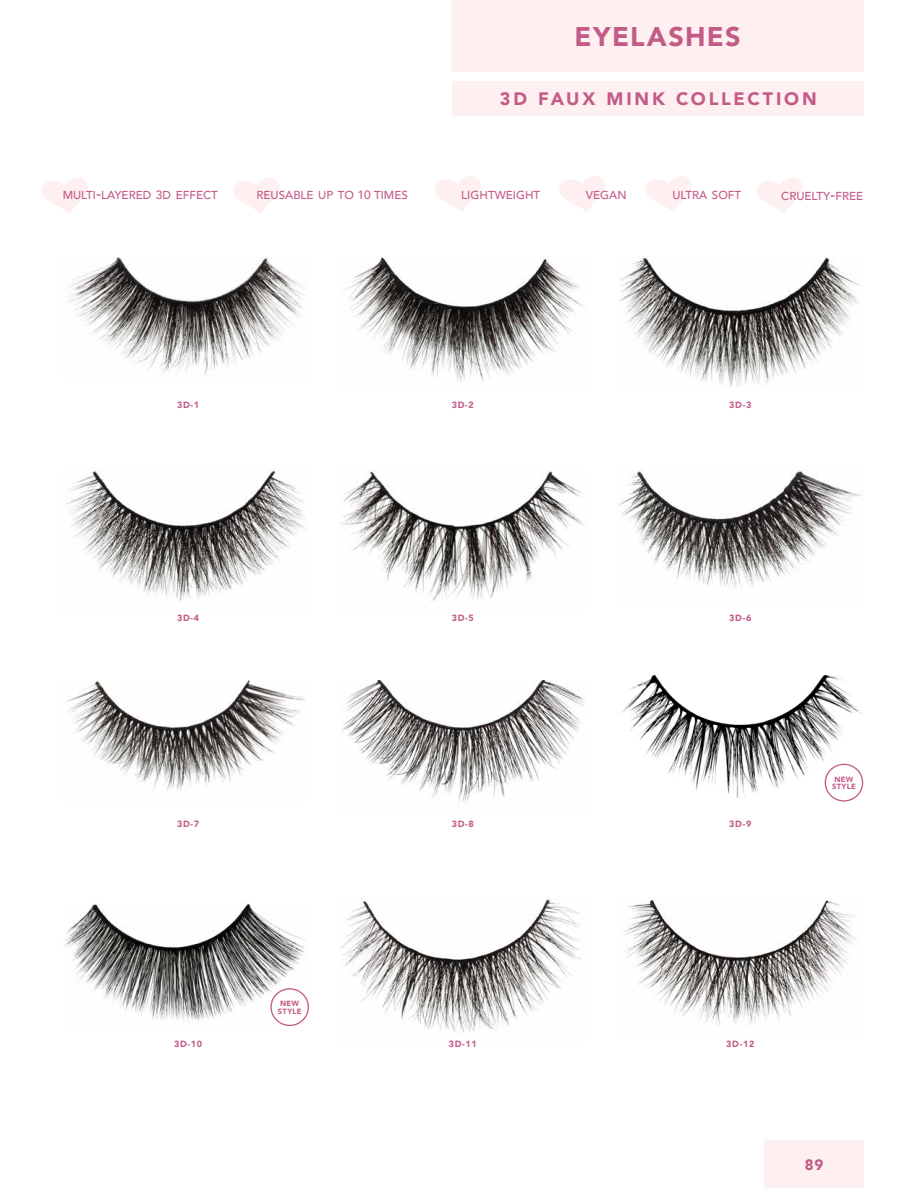
<style>
.page{position:relative;width:918px;height:1188px;background:#fff}
.page>*{position:absolute;margin:0;border:0;box-sizing:border-box;transform-origin:0 0}
.t1{font:900 27px "Avenir";letter-spacing:.05em;color:#c35b88}
.t2{font:900 18px "Avenir";letter-spacing:.155em;color:#c35b88}
.t3{font:900 15px "Avenir";color:#c35b88}
.t4{font:500 11.55px "Avenir";color:#c35b88}
.t5{font:900 9px "Avenir";letter-spacing:.075em;color:#c35b88}
.t6{font:900 7.5px/7.4px "Avenir";letter-spacing:.035em;color:#c35b88;text-align:center}
.s1{font-size:16.5px}
.s2{font-size:12px}
</style>
<div class="page">
<div style="left:764px;top:1141px;width:100px;height:47px;background:#fef0f0"></div>
<img style="left:621px;top:675px;width:243px;height:126px">
<div style="left:451px;top:0;width:413px;height:72px;background:#fef0f0"></div>
<div style="left:453px;top:81px;width:411px;height:35px;background:#fef0f0"></div>
<img style="left:66px;top:470px;width:239px;height:131px">
<img style="left:340px;top:471px;width:244px;height:130px">
<img style="left:340px;top:899px;width:242px;height:134px">
<img style="left:622px;top:899px;width:236px;height:127px">
<img style="left:68px;top:257px;width:236px;height:119px">
<img style="left:344px;top:257px;width:239px;height:125px">
<img style="left:619px;top:257px;width:242px;height:130px">
<img style="left:618px;top:470px;width:244px;height:118px">
<img style="left:66px;top:680px;width:240px;height:112px">
<img style="left:341px;top:680px;width:244px;height:123px">
<svg style="left:42px;top:178px;width:46px;height:35px"></svg>
<svg style="left:234px;top:178px;width:45px;height:35px"></svg>
<svg style="left:435px;top:176px;width:45px;height:36px"></svg>
<svg style="left:559px;top:176px;width:46px;height:36px"></svg>
<svg style="left:646px;top:176px;width:46px;height:36px"></svg>
<svg style="left:757px;top:178px;width:46px;height:35px"></svg>
<img style="left:64px;top:904px;width:245px;height:122px">
<div style="left:825px;top:764px;width:38px;height:38px;border:1px solid #c35b88;border-radius:50%"></div>
<div style="left:270px;top:988px;width:39px;height:38px;border:1px solid #c35b88;border-radius:50%"></div>
<h1 class="t1" style="left:575px;top:14px;width:168px">EYELASHES</h1>
<h2 class="t2" style="left:500px;top:83px;width:318px">3D FAUX MINK COLLECTION</h2>
<p class="t4" style="left:63px;top:185px;width:157px">MULTI<span class="s1">-</span>LAYERED <span class="s2">3</span>D EFFECT</p>
<p class="t4" style="left:257px;top:185px;width:153px">REUSABLE UP TO <span class="s2">10</span> TIMES</p>
<p class="t4" style="left:461px;top:185px;width:80px">LIGHTWEIGHT</p>
<p class="t4" style="left:586px;top:185px;width:42px">VEGAN</p>
<p class="t4" style="left:672px;top:185px;width:70px">ULTRA SOFT</p>
<p class="t4" style="left:781px;top:186px;width:84px">CRUELTY<span class="s1">-</span>FREE</p>
<p class="t5" style="left:177px;top:397px;width:24px">3D-1</p>
<p class="t5" style="left:452px;top:397px;width:24px">3D-2</p>
<p class="t5" style="left:729px;top:397px;width:24px">3D-3</p>
<p class="t5" style="left:177px;top:610px;width:24px">3D-4</p>
<p class="t5" style="left:452px;top:610px;width:24px">3D-5</p>
<p class="t5" style="left:729px;top:610px;width:24px">3D-6</p>
<p class="t6" style="left:832px;top:775px;width:25px">NEW<br>STYLE</p>
<p class="t5" style="left:177px;top:816px;width:24px">3D-7</p>
<p class="t5" style="left:452px;top:816px;width:24px">3D-8</p>
<p class="t5" style="left:729px;top:816px;width:24px">3D-9</p>
<p class="t6" style="left:278px;top:1000px;width:25px">NEW<br>STYLE</p>
<p class="t5" style="left:174px;top:1036px;width:30px">3D-10</p>
<p class="t5" style="left:449px;top:1036px;width:30px">3D-11</p>
<p class="t5" style="left:726px;top:1036px;width:30px">3D-12</p>
<p class="t3" style="left:805px;top:1152px;width:20px">89</p>
</div>
